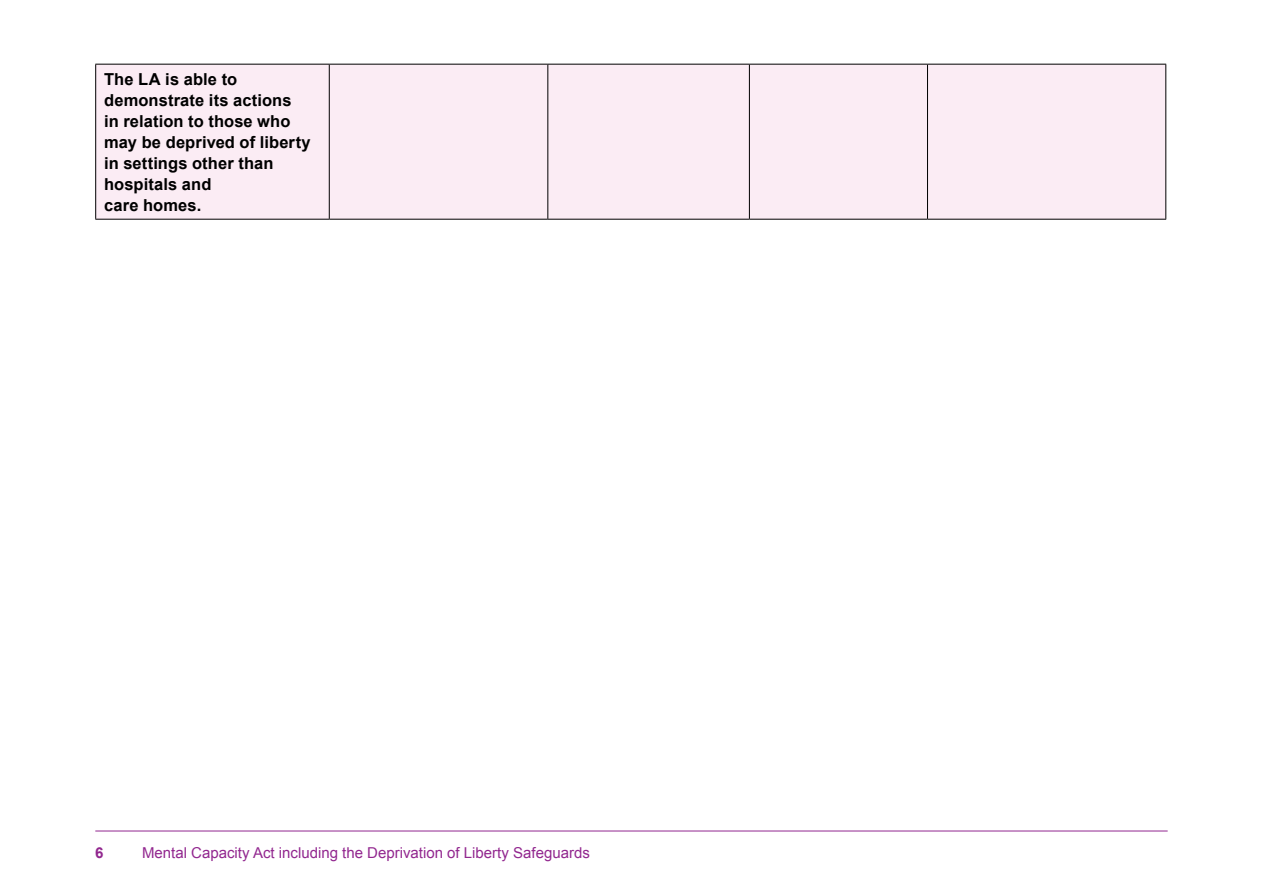
<style>
.page{position:relative;width:1263px;height:893px;background:#fff}
.page>*{position:absolute;margin:0;border:0;box-sizing:border-box;transform-origin:0 0}
.t1{font:700 16.5px/21px "Arial";letter-spacing:.005em;color:#000}
.t2{font:15px "Arial";color:#92278f}
.t3{font:700 15px "Arial";color:#92278f}
</style>
<div class="page">
<hr style="left:95px;top:831px;width:1073px;height:1px;background:#92278f">
<div style="left:96px;top:65px;width:1069px;height:154px;background:#fbecf4"></div>
<hr style="left:95px;top:64px;width:234px;height:1px;background:#000">
<hr style="left:329px;top:64px;width:219px;height:1px;background:#000">
<hr style="left:329px;top:65px;width:1px;height:154px;background:#000">
<hr style="left:548px;top:64px;width:201px;height:1px;background:#000">
<hr style="left:547px;top:65px;width:1px;height:154px;background:#000">
<hr style="left:749px;top:64px;width:178px;height:1px;background:#000">
<hr style="left:749px;top:65px;width:1px;height:154px;background:#000">
<hr style="left:95px;top:65px;width:1px;height:154px;background:#000">
<hr style="left:95px;top:219px;width:234px;height:1px;background:#000">
<hr style="left:329px;top:219px;width:219px;height:1px;background:#000">
<hr style="left:548px;top:219px;width:201px;height:1px;background:#000">
<hr style="left:749px;top:219px;width:178px;height:1px;background:#000">
<hr style="left:927px;top:65px;width:1px;height:154px;background:#000">
<hr style="left:1165px;top:65px;width:1px;height:154px;background:#000">
<hr style="left:927px;top:219px;width:239px;height:1px;background:#000">
<hr style="left:927px;top:64px;width:239px;height:1px;background:#000">
<p class="t1" style="left:104px;top:69px;width:208px">The LA is able to demonstrate its actions<br>in relation to those who may be deprived of liberty in settings other than hospitals and<br>care homes.</p>
<p class="t3" style="left:95px;top:843px;width:10px">6</p>
<p class="t2" style="left:142px;top:843px;width:449px">Mental Capacity Act including the Deprivation of Liberty Safeguards</p>
</div>
